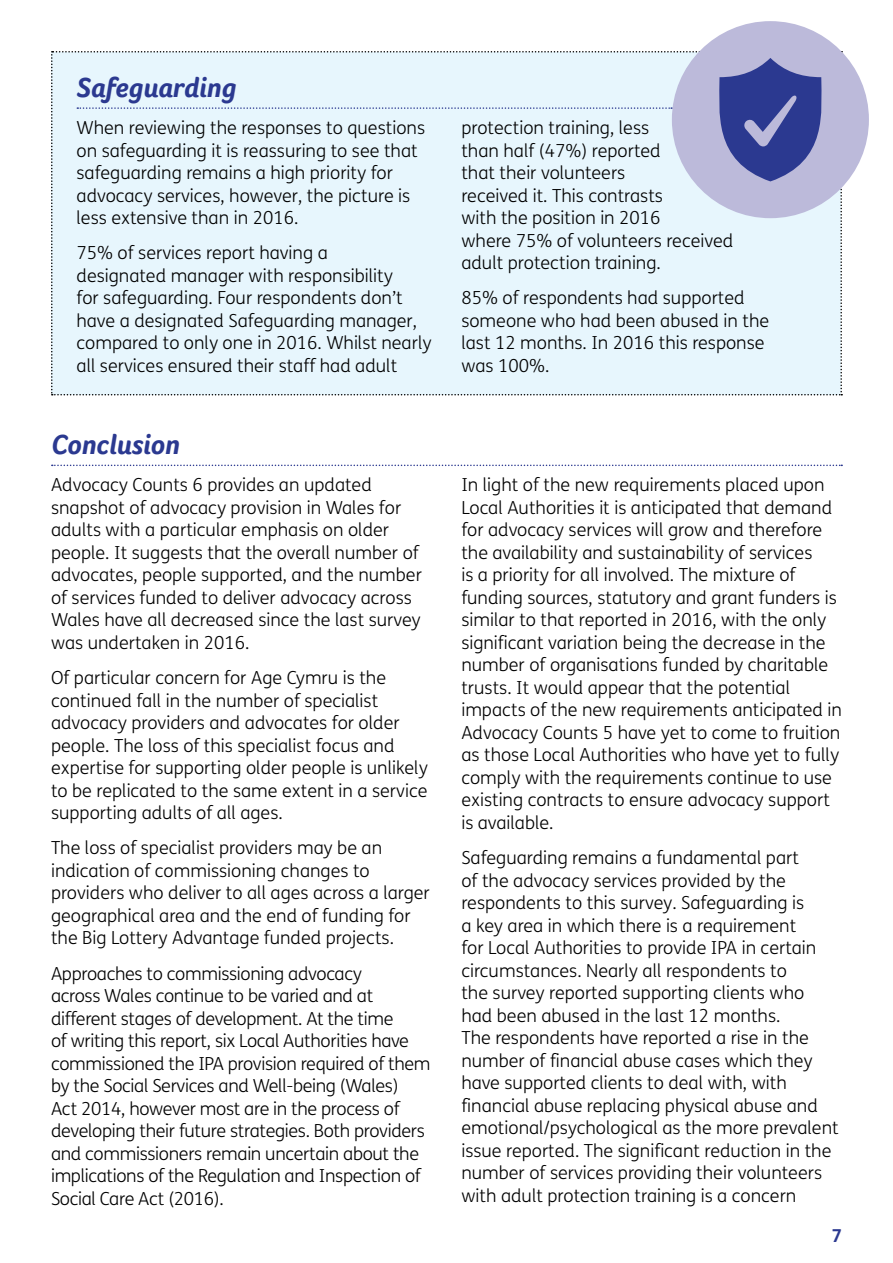
<style>
.page{position:relative;width:893px;height:1263px;background:#fff}
.page>*{position:absolute;margin:0;border:0;box-sizing:border-box;transform-origin:0 0}
.t1{font:italic 700 28.5px "Foco Age UK";color:#2b3990}
.t2{font:300 18px/22.5px "FS Me";color:#000}
.t3{font:300 18px/22.5px "FS Me";letter-spacing:-.02em;color:#000}
.t4{font:700 17.85px "FS Me";color:#2b3990}
</style>
<div class="page">
<svg style="left:52px;top:465px;width:790px;height:1px"></svg>
<div style="left:672px;top:21px;width:197px;height:197px;background:#bcbada;border-radius:50%"></div>
<svg style="left:51px;top:51px;width:791px;height:344px;background:#ddebf6"></svg>
<h1 class="t1" style="left:77px;top:70px;width:161px">Safeguarding</h1>
<p class="t2" style="left:77px;top:116px;width:350px">When reviewing the responses to questions on safeguarding it is reassuring to see that safeguarding remains a high priority for advocacy services, however, the picture is less extensive than in 2016.</p>
<p class="t2" style="left:77px;top:241px;width:357px">75% of services report having a<br>designated manager with responsibility<br>for safeguarding. Four respondents don’t have a designated Safeguarding manager, compared to only one in 2016. Whilst nearly all services ensured their staff had adult</p>
<h1 class="t1" style="left:51px;top:427px;width:130px">Conclusion</h1>
<p class="t2" style="left:51px;top:473px;width:372px">Advocacy Counts 6 provides an updated snapshot of advocacy provision in Wales for adults with a particular emphasis on older people. It suggests that the overall number of advocates, people supported, and the number of services funded to deliver advocacy across Wales have all decreased since the last survey was undertaken in 2016.</p>
<p class="t2" style="left:51px;top:666px;width:378px">Of particular concern for Age Cymru is the continued fall in the number of specialist advocacy providers and advocates for older people. The loss of this specialist focus and expertise for supporting older people is unlikely to be replicated to the same extent in a service supporting adults of all ages.</p>
<p class="t2" style="left:51px;top:836px;width:380px">The loss of specialist providers may be an indication of commissioning changes to providers who deliver to all ages across a larger geographical area and the end of funding for the Big Lottery Advantage funded projects.</p>
<p class="t3" style="left:51px;top:962px;width:381px">Approaches to commissioning advocacy<br>across Wales continue to be varied and at different stages of development. At the time<br>of writing this report, six Local Authorities have commissioned the IPA provision required of them by the Social Services and Well-being (Wales)<br>Act 2014, however most are in the process of developing their future strategies. Both providers and commissioners remain uncertain about the implications of the Regulation and Inspection of Social Care Act (2016).</p>
<p class="t2" style="left:461px;top:116px;width:273px">protection training, less<br>than half (47%) reported<br>that their volunteers<br>received it. This contrasts<br>with the position in 2016<br>where 75% of volunteers received adult protection training.</p>
<p class="t2" style="left:461px;top:286px;width:309px">85% of respondents had supported someone who had been abused in the last 12 months. In 2016 this response was 100%.</p>
<p class="t2" style="left:461px;top:473px;width:382px">In light of the new requirements placed upon Local Authorities it is anticipated that demand for advocacy services will grow and therefore the availability and sustainability of services<br>is a priority for all involved. The mixture of funding sources, statutory and grant funders is similar to that reported in 2016, with the only significant variation being the decrease in the number of organisations funded by charitable trusts. It would appear that the potential impacts of the new requirements anticipated in Advocacy Counts 5 have yet to come to fruition as those Local Authorities who have yet to fully comply with the requirements continue to use existing contracts to ensure advocacy support is available.</p>
<p class="t2" style="left:461px;top:846px;width:379px">Safeguarding remains a fundamental part<br>of the advocacy services provided by the respondents to this survey. Safeguarding is<br>a key area in which there is a requirement<br>for Local Authorities to provide IPA in certain circumstances. Nearly all respondents to<br>the survey reported supporting clients who had been abused in the last 12 months.<br>The respondents have reported a rise in the number of financial abuse cases which they have supported clients to deal with, with financial abuse replacing physical abuse and emotional/psychological as the more prevalent issue reported. The significant reduction in the number of services providing their volunteers with adult protection training is a concern</p>
<p class="t4" style="left:831px;top:1222px;width:12px">7</p>
</div>
